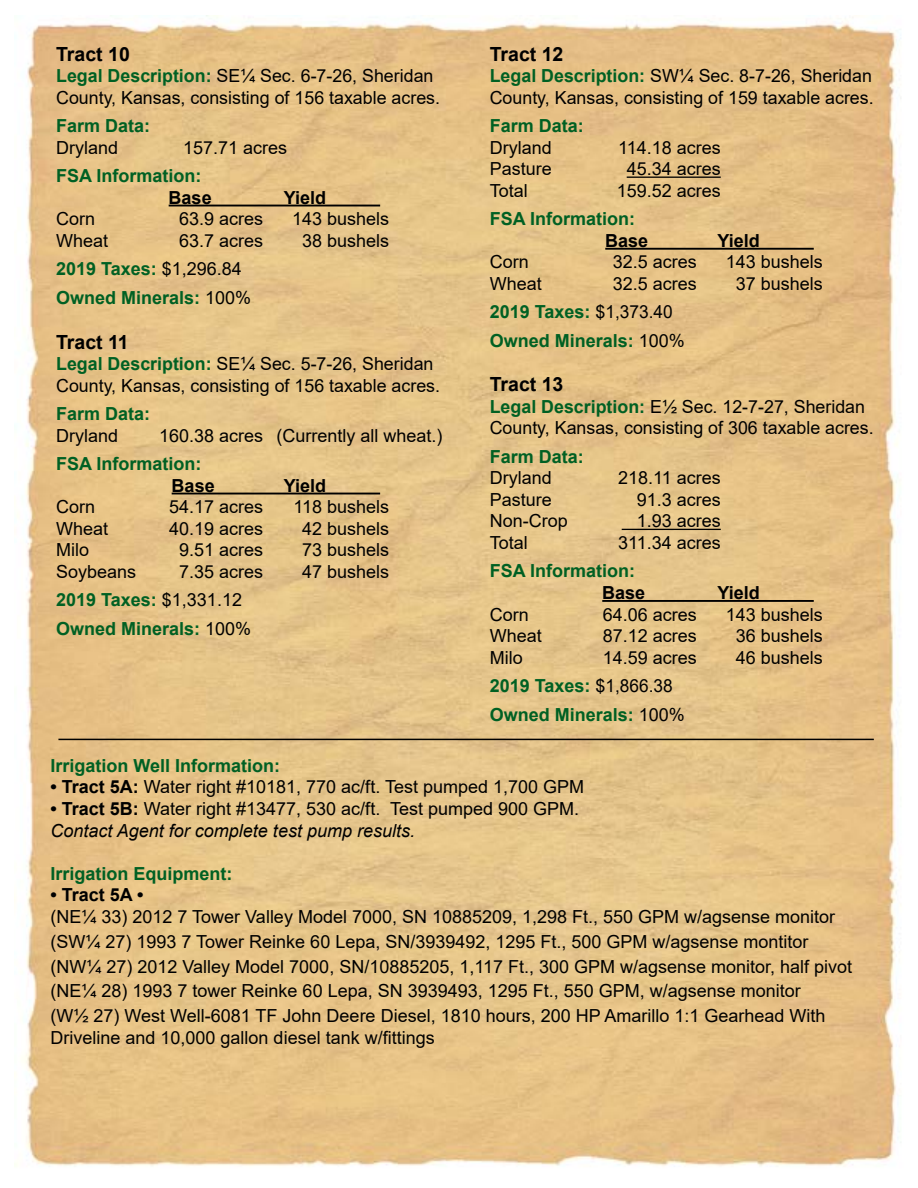
<style>
.page{position:relative;width:918px;height:1188px;background:#fff}
.page>*{position:absolute;margin:0;border:0;box-sizing:border-box;transform-origin:0 0}
.t1{font:700 19.5px "Arial";color:#000}
.t2{font:18px/21.6px "Arial";color:#000}
.t3{font:700 18px/28.3px "Arial";color:#006023}
.t4{font:700 18px "Arial";color:#000}
.s1{font-weight:700;color:#006023}
.s2{font-weight:400;color:#000}
.s3{font-weight:700}
.s4{font-style:italic}
</style>
<div class="page">
<img style="left:14px;top:15px;width:887px;height:1152px">
<hr style="left:169px;top:205px;width:211px;height:1px;background:#000">
<hr style="left:172px;top:493px;width:208px;height:1px;background:#000">
<hr style="left:627px;top:177px;width:94px;height:1px;background:#000">
<hr style="left:605px;top:248px;width:209px;height:2px;background:#000">
<hr style="left:622px;top:529px;width:99px;height:1px;background:#000">
<hr style="left:602px;top:600px;width:212px;height:2px;background:#000">
<hr style="left:58px;top:739px;width:816px;height:1px;background:#000">
<p class="t1" style="left:56px;top:40px;width:75px">Tract 10</p>
<p class="t2" style="left:56px;top:65px;width:385px"><span class="s1">Legal Description:</span> SE¼ Sec. 6-7-26, Sheridan<br>County, Kansas, consisting of 156 taxable acres.</p>
<p class="t3" style="left:56px;top:112px;width:96px">Farm Data:</p>
<p class="t2" style="left:56px;top:136px;width:64px">Dryland</p>
<p class="t2" style="left:183px;top:136px;width:106px">157.71 acres</p>
<p class="t3" style="left:56px;top:162px;width:147px">FSA Information:</p>
<p class="t4" style="left:169px;top:185px;width:45px">Base</p>
<p class="t4" style="left:284px;top:185px;width:44px">Yield</p>
<p class="t2" style="left:56px;top:208px;width:41px">Corn</p>
<p class="t2" style="left:179px;top:208px;width:86px">63.9 acres</p>
<p class="t2" style="left:292px;top:208px;width:99px">143 bushels</p>
<p class="t2" style="left:56px;top:230px;width:54px">Wheat</p>
<p class="t2" style="left:179px;top:230px;width:86px">63.7 acres</p>
<p class="t2" style="left:302px;top:230px;width:89px">38 bushels</p>
<p class="t3" style="left:56px;top:255px;width:197px">2019 Taxes: <span class="s2">$1,296.84<br></span>Owned Minerals: <span class="s2">100%</span></p>
<p class="t1" style="left:56px;top:328px;width:74px">Tract 11</p>
<p class="t2" style="left:56px;top:353px;width:385px"><span class="s1">Legal Description:</span> SE¼ Sec. 5-7-26, Sheridan<br>County, Kansas, consisting of 156 taxable acres.</p>
<p class="t3" style="left:56px;top:400px;width:96px">Farm Data:</p>
<p class="t2" style="left:56px;top:424px;width:64px">Dryland</p>
<p class="t2" style="left:159px;top:424px;width:285px">160.38 acres (Currently all wheat.)</p>
<p class="t3" style="left:56px;top:450px;width:147px">FSA Information:</p>
<p class="t4" style="left:172px;top:473px;width:45px">Base</p>
<p class="t4" style="left:284px;top:473px;width:44px">Yield</p>
<p class="t2" style="left:56px;top:496px;width:41px">Corn</p>
<p class="t2" style="left:169px;top:496px;width:96px">54.17 acres</p>
<p class="t2" style="left:293px;top:496px;width:97px">118 bushels</p>
<p class="t2" style="left:56px;top:518px;width:54px">Wheat</p>
<p class="t2" style="left:169px;top:518px;width:96px">40.19 acres</p>
<p class="t2" style="left:302px;top:518px;width:89px">42 bushels</p>
<p class="t2" style="left:56px;top:539px;width:34px">Milo</p>
<p class="t2" style="left:179px;top:539px;width:86px">9.51 acres</p>
<p class="t2" style="left:302px;top:539px;width:89px">73 bushels</p>
<p class="t2" style="left:56px;top:561px;width:82px">Soybeans</p>
<p class="t2" style="left:179px;top:561px;width:86px">7.35 acres</p>
<p class="t2" style="left:302px;top:561px;width:89px">47 bushels</p>
<p class="t3" style="left:56px;top:586px;width:197px">2019 Taxes: <span class="s2">$1,331.12<br></span>Owned Minerals: <span class="s2">100%</span></p>
<p class="t1" style="left:490px;top:40px;width:75px">Tract 12</p>
<p class="t2" style="left:490px;top:65px;width:385px"><span class="s1">Legal Description:</span> SW¼ Sec. 8-7-26, Sheridan<br>County, Kansas, consisting of 159 taxable acres.</p>
<p class="t3" style="left:490px;top:112px;width:96px">Farm Data:</p>
<p class="t2" style="left:490px;top:136px;width:64px">Dryland</p>
<p class="t2" style="left:618px;top:136px;width:104px">114.18 acres</p>
<p class="t2" style="left:490px;top:158px;width:64px">Pasture</p>
<p class="t2" style="left:627px;top:158px;width:96px">45.34 acres</p>
<p class="t2" style="left:490px;top:180px;width:40px">Total</p>
<p class="t2" style="left:617px;top:180px;width:106px">159.52 acres</p>
<p class="t3" style="left:490px;top:205px;width:147px">FSA Information:</p>
<p class="t4" style="left:605px;top:228px;width:45px">Base</p>
<p class="t4" style="left:717px;top:228px;width:44px">Yield</p>
<p class="t2" style="left:490px;top:251px;width:41px">Corn</p>
<p class="t2" style="left:613px;top:251px;width:86px">32.5 acres</p>
<p class="t2" style="left:726px;top:251px;width:99px">143 bushels</p>
<p class="t2" style="left:490px;top:273px;width:54px">Wheat</p>
<p class="t2" style="left:613px;top:273px;width:86px">32.5 acres</p>
<p class="t2" style="left:736px;top:273px;width:89px">37 bushels</p>
<p class="t3" style="left:490px;top:298px;width:197px">2019 Taxes: <span class="s2">$1,373.40<br></span>Owned Minerals: <span class="s2">100%</span></p>
<p class="t1" style="left:490px;top:371px;width:75px">Tract 13</p>
<p class="t2" style="left:490px;top:395px;width:385px"><span class="s1">Legal Description:</span> E½ Sec. 12-7-27, Sheridan<br>County, Kansas, consisting of 306 taxable acres.</p>
<p class="t3" style="left:490px;top:442px;width:96px">Farm Data:</p>
<p class="t2" style="left:490px;top:467px;width:64px">Dryland</p>
<p class="t2" style="left:618px;top:467px;width:104px">218.11 acres</p>
<p class="t2" style="left:490px;top:489px;width:64px">Pasture</p>
<p class="t2" style="left:637px;top:489px;width:86px">91.3 acres</p>
<p class="t2" style="left:490px;top:510px;width:80px">Non-Crop</p>
<p class="t2" style="left:637px;top:510px;width:86px">1.93 acres</p>
<p class="t2" style="left:490px;top:532px;width:40px">Total</p>
<p class="t2" style="left:618px;top:532px;width:104px">311.34 acres</p>
<p class="t3" style="left:490px;top:557px;width:147px">FSA Information:</p>
<p class="t4" style="left:602px;top:580px;width:45px">Base</p>
<p class="t4" style="left:717px;top:580px;width:44px">Yield</p>
<p class="t2" style="left:490px;top:603px;width:41px">Corn</p>
<p class="t2" style="left:603px;top:603px;width:96px">64.06 acres</p>
<p class="t2" style="left:726px;top:603px;width:99px">143 bushels</p>
<p class="t2" style="left:490px;top:625px;width:54px">Wheat</p>
<p class="t2" style="left:603px;top:625px;width:96px">87.12 acres</p>
<p class="t2" style="left:736px;top:625px;width:89px">36 bushels</p>
<p class="t2" style="left:490px;top:647px;width:34px">Milo</p>
<p class="t2" style="left:603px;top:647px;width:96px">14.59 acres</p>
<p class="t2" style="left:736px;top:647px;width:89px">46 bushels</p>
<p class="t3" style="left:490px;top:672px;width:197px">2019 Taxes: <span class="s2">$1,866.38<br></span>Owned Minerals: <span class="s2">100%</span></p>
<p class="t3" style="left:51px;top:751px;width:231px">Irrigation Well Information:</p>
<p class="t2" style="left:51px;top:776px;width:535px"><span class="s3">• Tract 5A:</span> Water right #10181, 770 ac/ft. Test pumped 1,700 GPM</p>
<p class="t2" style="left:51px;top:798px;width:530px"><span class="s3">• Tract 5B:</span> Water right #13477, 530 ac/ft. Test pumped 900 GPM.<br><span class="s4">Contact Agent for complete test pump results.</span></p>
<p class="t3" style="left:51px;top:859px;width:184px">Irrigation Equipment:</p>
<p class="t4" style="left:51px;top:882px;width:94px">• Tract 5A •</p>
<p class="t2" style="left:51px;top:904px;width:803px;line-height:24.9px">(NE¼ 33) 2012 7 Tower Valley Model 7000, SN 10885209, 1,298 Ft., 550 GPM w/agsense monitor (SW¼ 27) 1993 7 Tower Reinke 60 Lepa, SN/3939492, 1295 Ft., 500 GPM w/agsense montitor (NW¼ 27) 2012 Valley Model 7000, SN/10885205, 1,117 Ft., 300 GPM w/agsense monitor, half pivot (NE¼ 28) 1993 7 tower Reinke 60 Lepa, SN 3939493, 1295 Ft., 550 GPM, w/agsense monitor<br>(W½ 27) West Well-6081 TF John Deere Diesel, 1810 hours, 200 HP Amarillo 1:1 Gearhead With</p>
<p class="t2" style="left:51px;top:1027px;width:386px">Driveline and 10,000 gallon diesel tank w/fittings</p>
</div>
